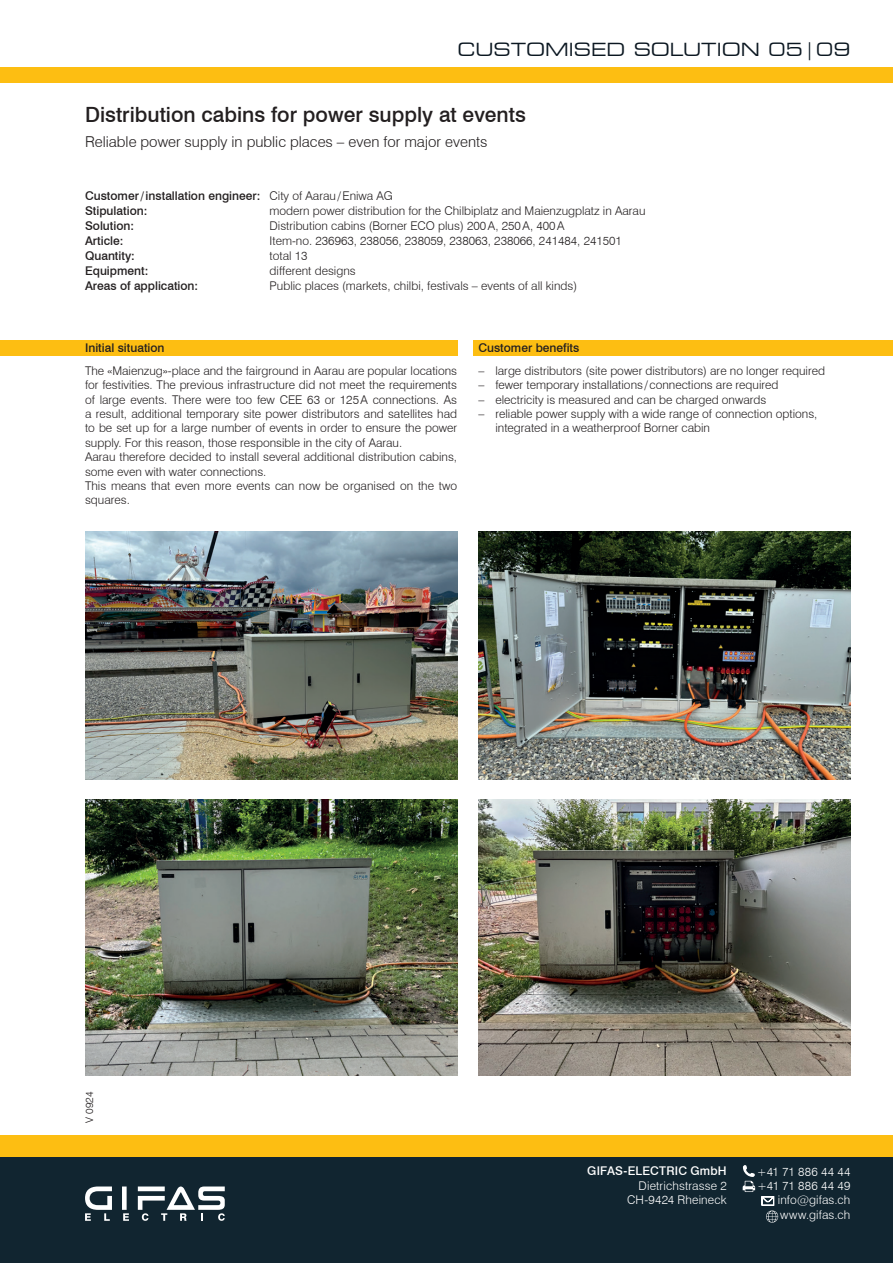
<style>
.page{position:relative;width:893px;height:1263px;background:#fff}
.page>*{position:absolute;margin:0;border:0;box-sizing:border-box;transform-origin:0 0}
.t1{font:500 21px "Swiss 721 BT";color:#231f20}
.t2{font:expanded 18px "Square 721 BT";color:#0b1721}
.t3{font:300 15px "Swiss 721 BT";color:#231f20}
.t4{font:300 12px/14.4px "Swiss 721 BT";color:#231f20}
.t5{font:500 12px/15px "Swiss 721 BT";color:#231f20}
.t6{font:300 12px/14.4px "Swiss 721 BT";letter-spacing:.015em;color:#fff;text-align:right}
.t7{font:500 12px "Swiss 721 BT";letter-spacing:.015em;color:#fff}
.t8{font:300 10.5px "Swiss 721 BT";color:#231f20}
.s1{font-weight:300}
</style>
<div class="page">
<div style="left:0;top:67px;width:893px;height:15px;background:#fdbe12"></div>
<div style="left:0;top:1157px;width:893px;height:106px;background:#112530"></div>
<div style="left:0;top:1135px;width:893px;height:22px;background:#fdbe12"></div>
<div style="left:122px;top:1186px;width:5px;height:24px;background:#fff"></div>
<svg style="left:85px;top:1186px;width:27px;height:35px"></svg>
<svg style="left:123px;top:1213px;width:6px;height:8px"></svg>
<svg style="left:138px;top:1186px;width:87px;height:35px"></svg>
<svg style="left:743px;top:1165px;width:12px;height:27px"></svg>
<svg style="left:762px;top:1196px;width:16px;height:26px"></svg>
<img style="left:85px;top:799px;width:372px;height:277px">
<img style="left:85px;top:531px;width:372px;height:248px">
<img style="left:478px;top:799px;width:372px;height:277px">
<img style="left:478px;top:531px;width:372px;height:248px">
<div style="left:0;top:340px;width:457px;height:16px;background:#fdbe12"></div>
<div style="left:473px;top:340px;width:420px;height:16px;background:#fdbe12"></div>
<h2 class="t2" style="left:457px;top:39px;width:394px">CUSTOMISED SOLUTION 05|09</h2>
<h1 class="t1" style="left:85px;top:102px;width:442px">Distribution cabins for power supply at events</h1>
<p class="t3" style="left:85px;top:133px;width:404px">Reliable power supply in public places – even for major events</p>
<p class="t5" style="left:85px;top:189px;width:309px">Customer/installation engineer: <span class="s1">City of Aarau/Eniwa AG<br></span>Stipulation:</p>
<p class="t4" style="left:270px;top:204px;width:377px">modern power distribution for the Chilbiplatz and Maienzugplatz in Aarau</p>
<p class="t5" style="left:85px;top:219px;width:51px">Solution:</p>
<p class="t4" style="left:270px;top:219px;width:296px">Distribution cabins (Borner ECO plus) 200A, 250A, 400A</p>
<p class="t5" style="left:85px;top:234px;width:40px">Article:</p>
<p class="t4" style="left:270px;top:234px;width:354px">Item-no. 236963, 238056, 238059, 238063, 238066, 241484, 241501</p>
<p class="t5" style="left:85px;top:249px;width:51px">Quantity:</p>
<p class="t4" style="left:270px;top:249px;width:40px">total 13</p>
<p class="t5" style="left:85px;top:264px;width:65px">Equipment:</p>
<p class="t4" style="left:270px;top:264px;width:88px">different designs</p>
<p class="t5" style="left:85px;top:279px;width:115px">Areas of application:</p>
<p class="t4" style="left:270px;top:279px;width:309px">Public places (markets, chilbi, festivals – events of all kinds)</p>
<p class="t5" style="left:85px;top:340px;width:81px">Initial situation</p>
<p class="t4" style="left:85px;top:363px;width:374px">The «Maienzug»-place and the fairground in Aarau are popular locations for festivities. The previous infrastructure did not meet the requirements of large events. There were too few CEE 63 or 125A connections. As a result, additional temporary site power distributors and satellites had to be set up for a large number of events in order to ensure the power supply. For this reason, those responsible in the city of Aarau.<br>Aarau therefore decided to install several additional distribution cabins, some even with water connections.<br>This means that even more events can now be organised on the two squares.</p>
<p class="t5" style="left:478px;top:340px;width:103px">Customer benefits</p>
<p class="t4" style="left:478px;top:363px;width:348px">– large distributors (site power distributors) are no longer required</p>
<p class="t4" style="left:478px;top:378px;width:302px">– fewer temporary installations /connections are required</p>
<p class="t4" style="left:478px;top:392px;width:289px">– electricity is measured and can be charged onwards</p>
<p class="t4" style="left:495px;top:406px;width:324px;text-indent:-17px">– reliable power supply with a wide range of connection options, integrated in a weatherproof Borner cabin</p>
<p class="t8" style="left:83px;top:1123px;width:33px;rotate:-90deg">V 0924</p>
<p class="t7" style="left:587px;top:1164px;width:141px">GIFAS-ELECTRIC GmbH</p>
<p class="t6" style="left:627px;top:1178px;width:101px">Dietrichstrasse 2<br>CH-9424 Rheineck</p>
<p class="t6" style="left:757px;top:1164px;width:95px">+41 71 886 44 44 +41 71 886 44 49 info@gifas.ch www.gifas.ch</p>
</div>
